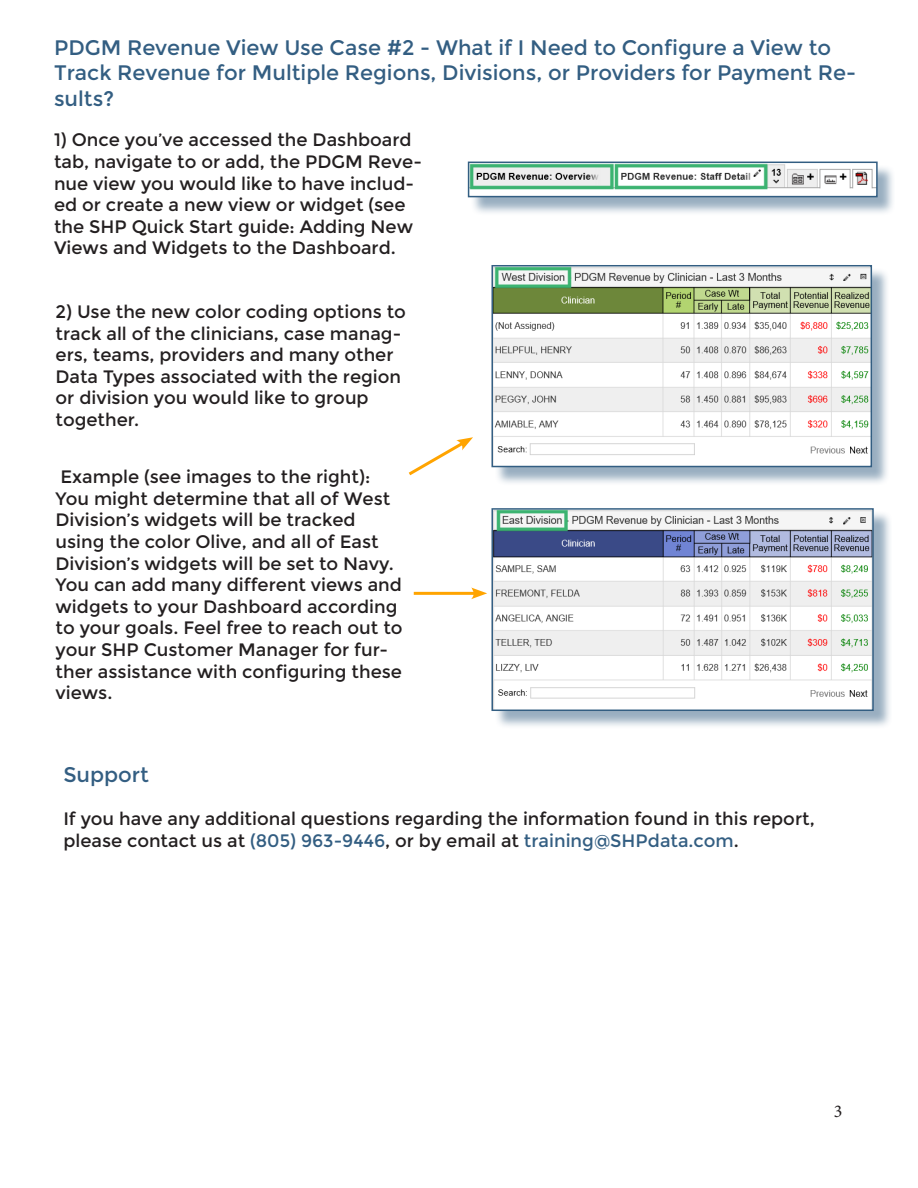
<style>
.page{position:relative;width:918px;height:1188px;background:#fff}
.page>*{position:absolute;margin:0;border:0;box-sizing:border-box;transform-origin:0 0}
.t1{font:21px/25.2px "Montserrat";color:#335e82}
.t2{font:18px/21.6px "Montserrat";color:#231f20}
.t3{font:18px "Minion Pro";color:#231f20}
.s1{color:#335e82}
</style>
<div class="page">
<div style="left:470px;top:164px;width:426px;height:52px;background:#335e82;opacity:.5"></div>
<img style="left:471px;top:165px;width:404px;height:29px">
<div style="left:468px;top:162px;width:410px;height:35px;border:2px solid #335e82"></div>
<div style="left:494px;top:510px;width:398px;height:220px;background:#335e82;opacity:.5"></div>
<img style="left:494px;top:511px;width:377px;height:197px">
<div style="left:491px;top:508px;width:383px;height:203px;border:2px solid #335e82"></div>
<div style="left:494px;top:267px;width:397px;height:219px;background:#335e82;opacity:.5"></div>
<img style="left:494px;top:268px;width:375px;height:196px">
<div style="left:491px;top:265px;width:381px;height:202px;border:2px solid #335e82"></div>
<svg style="left:408px;top:437px;width:65px;height:39px"></svg>
<hr style="left:414px;top:592px;width:63px;height:3px;background:#ffa400">
<svg style="left:471px;top:587px;width:16px;height:12px"></svg>
<p class="t1" style="left:54px;top:35px;width:803px">PDGM Revenue View Use Case #2 - What if I Need to Configure a View to<br>Track Revenue for Multiple Regions, Divisions, or Providers for Payment Re&shy;sults?</p>
<p class="t2" style="left:54px;top:130px;width:369px">1) Once you’ve accessed the Dashboard tab, navigate to or add, the PDGM Reve&shy;nue view you would like to have includ&shy;ed or create a new view or widget (see the SHP Quick Start guide: Adding New Views and Widgets to the Dashboard.</p>
<p class="t2" style="left:56px;top:301px;width:352px">2) Use the new color coding options to track all of the clinicians, case manag&shy;ers, teams, providers and many other<br>Data Types associated with the region or division you would like to group together.</p>
<p class="t2" style="left:60px;top:466px;width:311px">Example (see images to the right):</p>
<p class="t2" style="left:56px;top:488px;width:348px">You might determine that all of West Division’s widgets will be tracked using the color Olive, and all of East Division’s widgets will be set to Navy.<br>You can add many different views and widgets to your Dashboard according to your goals. Feel free to reach out to your SHP Customer Manager for fur&shy;ther assistance with configuring these views.</p>
<p class="t1" style="left:63px;top:762px;width:87px">Support</p>
<p class="t2" style="left:63px;top:808px;width:753px">If you have any additional questions regarding the information found in this report, please contact us at <span class="s1">(805) 963-9446</span>, or by email at <span class="s1">training@SHPdata.com</span>.</p>
<p class="t3" style="left:834px;top:1099px;width:10px">3</p>
</div>
